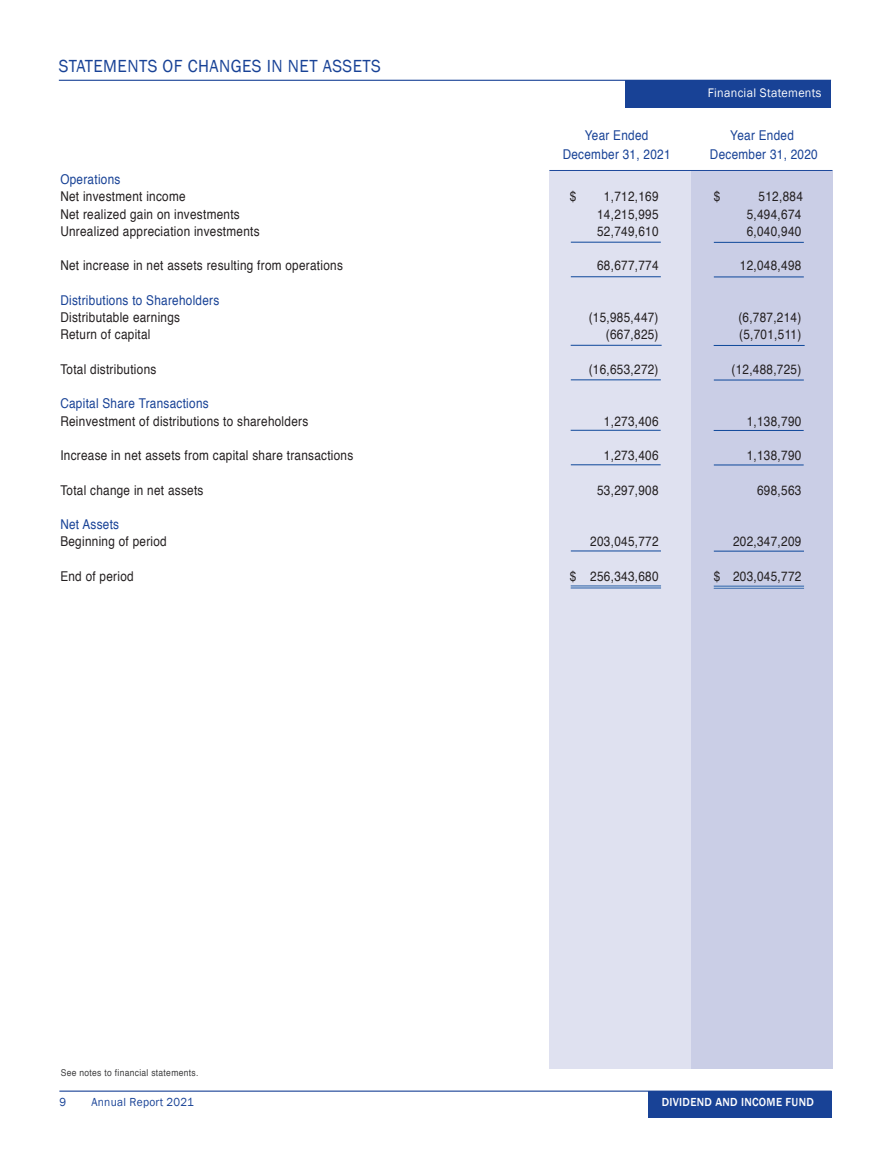
<style>
.page{position:relative;width:891px;height:1161px;background:#fff}
.page>*{position:absolute;margin:0;border:0;box-sizing:border-box;transform-origin:0 0}
.t1{font:18px "Franklin Gothic";letter-spacing:.025em;color:#184296;scale:.95 1}
.t2{font:13.5px "Helvetica";letter-spacing:.025em;color:#231f20;scale:.87 1}
.t3{font:13.5px "Helvetica";letter-spacing:.025em;color:#184296;scale:.87 1}
.t4{font:12.75px "Franklin Gothic";letter-spacing:.025em;color:#fff;scale:.95 1}
.t5{font:500 12px "Franklin Gothic";letter-spacing:.025em;color:#fff;scale:.95 1}
.t6{font:12px "Franklin Gothic";letter-spacing:.025em;color:#184296;scale:.95 1}
.t7{font:9.45px "Helvetica";letter-spacing:.035em;color:#3e3e3f;scale:.9 1}
</style>
<div class="page">
<div style="left:648px;top:1091px;width:184px;height:27px;background:#184296"></div>
<hr style="left:59px;top:1091px;width:773px;height:1px;background:#184296">
<hr style="left:59px;top:80px;width:772px;height:1px;background:#184296">
<div style="left:626px;top:81px;width:205px;height:27px;background:#184296"></div>
<div style="left:549px;top:171px;width:142px;height:898px;background:#dfe1f0"></div>
<div style="left:691px;top:171px;width:142px;height:898px;background:#cacee6"></div>
<hr style="left:549px;top:170px;width:284px;height:1px;background:#1c489b">
<hr style="left:571px;top:242px;width:90px;height:1px;background:#0d479a">
<hr style="left:571px;top:276px;width:90px;height:1px;background:#0d479a">
<hr style="left:571px;top:345px;width:91px;height:1px;background:#0d479a">
<hr style="left:571px;top:464px;width:90px;height:1px;background:#0d479a">
<hr style="left:571px;top:430px;width:90px;height:1px;background:#0d479a">
<hr style="left:571px;top:551px;width:90px;height:1px;background:#0d479a">
<hr style="left:571px;top:585px;width:90px;height:3px;background:#fff">
<hr style="left:571px;top:585px;width:90px;height:1px;background:#0d479a">
<hr style="left:571px;top:587px;width:90px;height:1px;background:#0d479a">
<hr style="left:571px;top:379px;width:90px;height:1px;background:#0d479a">
<hr style="left:714px;top:242px;width:90px;height:1px;background:#0d479a">
<hr style="left:714px;top:277px;width:90px;height:1px;background:#0d479a">
<hr style="left:714px;top:345px;width:91px;height:1px;background:#0d479a">
<hr style="left:714px;top:465px;width:90px;height:1px;background:#0d479a">
<hr style="left:714px;top:430px;width:90px;height:1px;background:#0d479a">
<hr style="left:714px;top:551px;width:90px;height:1px;background:#0d479a">
<hr style="left:714px;top:586px;width:90px;height:3px;background:#fff">
<hr style="left:714px;top:586px;width:90px;height:1px;background:#0d479a">
<hr style="left:714px;top:588px;width:90px;height:1px;background:#0d479a">
<hr style="left:714px;top:380px;width:90px;height:1px;background:#0d479a">
<h1 class="t1" style="left:59px;top:55px;width:341px">STATEMENTS OF CHANGES IN NET ASSETS</h1>
<p class="t4" style="left:708px;top:85px;width:121px">Financial Statements</p>
<p class="t3" style="left:585px;top:125px;width:75px">Year Ended</p>
<p class="t3" style="left:730px;top:125px;width:75px">Year Ended</p>
<p class="t3" style="left:563px;top:144px;width:125px">December 31, 2021</p>
<p class="t3" style="left:710px;top:144px;width:125px">December 31, 2020</p>
<p class="t3" style="left:60px;top:169px;width:71px">Operations</p>
<p class="t2" style="left:60px;top:186px;width:146px">Net investment income</p>
<p class="t2" style="left:570px;top:186px;width:9px">$</p>
<p class="t2" style="left:604px;top:186px;width:64px">1,712,169</p>
<p class="t2" style="left:714px;top:186px;width:9px">$</p>
<p class="t2" style="left:759px;top:186px;width:52px">512,884</p>
<p class="t2" style="left:60px;top:203px;width:208px">Net realized gain on investments</p>
<p class="t2" style="left:597px;top:203px;width:72px">14,215,995</p>
<p class="t2" style="left:747px;top:203px;width:64px">5,494,674</p>
<p class="t2" style="left:60px;top:221px;width:231px">Unrealized appreciation investments</p>
<p class="t2" style="left:597px;top:221px;width:72px">52,749,610</p>
<p class="t2" style="left:747px;top:221px;width:64px">6,040,940</p>
<p class="t2" style="left:60px;top:255px;width:326px">Net increase in net assets resulting from operations</p>
<p class="t2" style="left:597px;top:255px;width:72px">68,677,774</p>
<p class="t2" style="left:740px;top:255px;width:72px">12,048,498</p>
<p class="t3" style="left:60px;top:290px;width:184px">Distributions to Shareholders</p>
<p class="t2" style="left:60px;top:307px;width:139px">Distributable earnings</p>
<p class="t2" style="left:589px;top:307px;width:82px">(15,985,447)</p>
<p class="t2" style="left:738px;top:307px;width:74px">(6,787,214)</p>
<p class="t2" style="left:60px;top:324px;width:105px">Return of capital</p>
<p class="t2" style="left:606px;top:324px;width:62px">(667,825)</p>
<p class="t2" style="left:739px;top:324px;width:73px">(5,701,511)</p>
<p class="t2" style="left:60px;top:359px;width:112px">Total distributions</p>
<p class="t2" style="left:589px;top:359px;width:82px">(16,653,272)</p>
<p class="t2" style="left:732px;top:359px;width:82px">(12,488,725)</p>
<p class="t3" style="left:60px;top:393px;width:172px">Capital Share Transactions</p>
<p class="t2" style="left:60px;top:411px;width:286px">Reinvestment of distributions to shareholders</p>
<p class="t2" style="left:604px;top:411px;width:64px">1,273,406</p>
<p class="t2" style="left:747px;top:411px;width:64px">1,138,790</p>
<p class="t2" style="left:60px;top:445px;width:338px">Increase in net assets from capital share transactions</p>
<p class="t2" style="left:604px;top:445px;width:64px">1,273,406</p>
<p class="t2" style="left:747px;top:445px;width:64px">1,138,790</p>
<p class="t2" style="left:60px;top:480px;width:166px">Total change in net assets</p>
<p class="t2" style="left:597px;top:480px;width:72px">53,297,908</p>
<p class="t2" style="left:757px;top:480px;width:52px">698,563</p>
<p class="t3" style="left:60px;top:514px;width:69px">Net Assets</p>
<p class="t2" style="left:60px;top:531px;width:124px">Beginning of period</p>
<p class="t2" style="left:590px;top:531px;width:80px">203,045,772</p>
<p class="t2" style="left:733px;top:531px;width:80px">202,347,209</p>
<p class="t2" style="left:60px;top:566px;width:86px">End of period</p>
<p class="t2" style="left:570px;top:566px;width:103px">$ 256,343,680</p>
<p class="t2" style="left:714px;top:566px;width:102px">$ 203,045,772</p>
<p class="t7" style="left:61px;top:1066px;width:154px">See notes to financial statements.</p>
<p class="t6" style="left:59px;top:1094px;width:9px">9</p>
<p class="t6" style="left:91px;top:1094px;width:109px">Annual Report 2021</p>
<p class="t5" style="left:662px;top:1094px;width:162px">DIVIDEND AND INCOME FUND</p>
</div>
